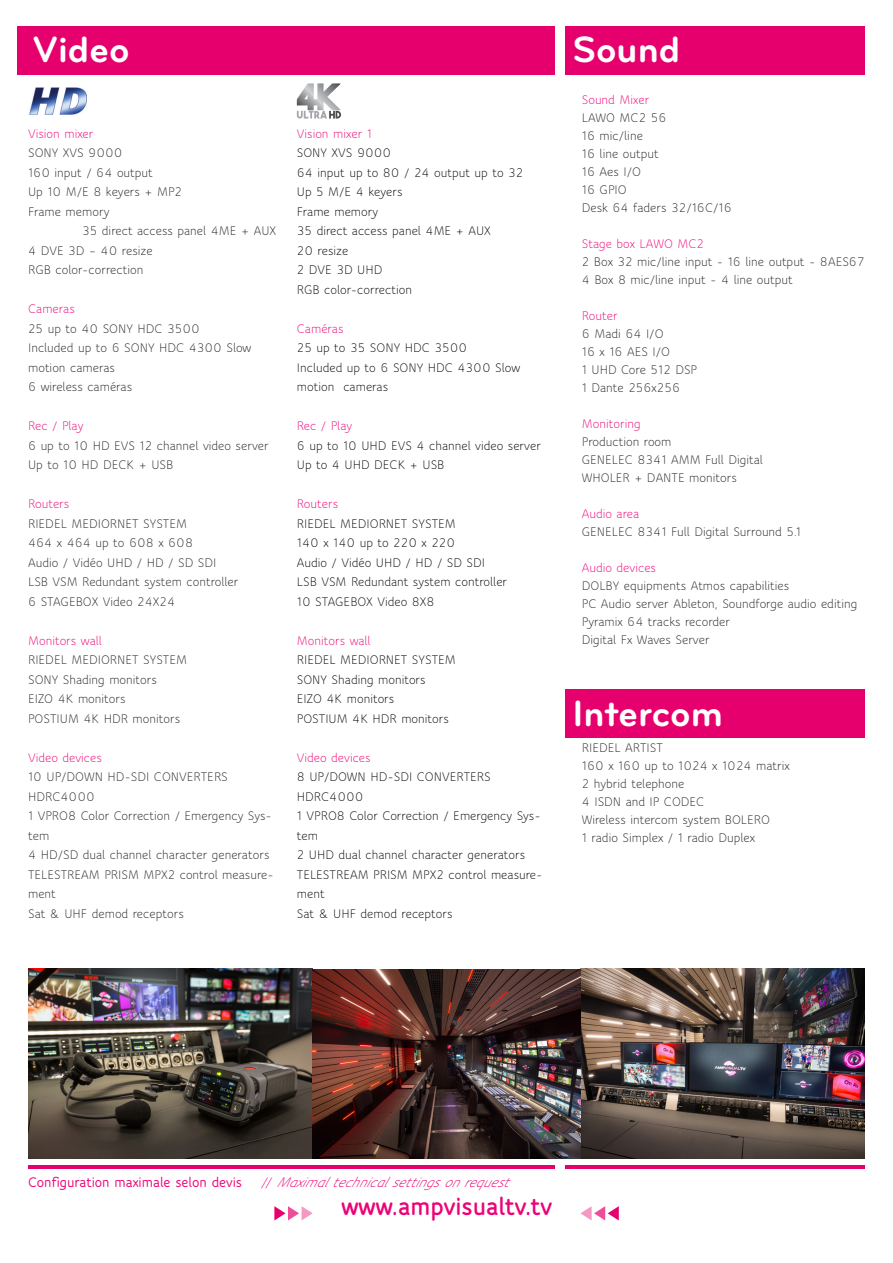
<style>
.page{position:relative;width:893px;height:1263px;background:#fff}
.page>*{position:absolute;margin:0;border:0;box-sizing:border-box;transform-origin:0 0}
.t1{font:700 37.95px "Bryant";color:#fff}
.t2{font:800 26.7px "Speak Pro";color:#ed0277}
.t3{font:italic 15px "Speak Pro";color:#ed0277}
.t4{font:700 15px "Speak Pro";color:#ed0277}
.t5{font:13.5px/19.5px "Speak Pro";color:#231f20}
.t6{font:13.5px/19.5px "Speak Pro";color:#000001}
.t7{font:13.5px "Speak Pro";color:#ed0277}
</style>
<div class="page">
<div style="left:17px;top:26px;width:538px;height:48px;background:#e6006e"></div>
<div style="left:566px;top:26px;width:299px;height:48px;background:#e6006e"></div>
<div style="left:566px;top:689px;width:299px;height:48px;background:#e6006e"></div>
<hr style="left:28px;top:1165px;width:527px;height:3px;background:#e6006e">
<hr style="left:566px;top:1165px;width:299px;height:3px;background:#e6006e">
<svg style="left:274px;top:1206px;width:39px;height:14px"></svg>
<svg style="left:580px;top:1206px;width:39px;height:14px"></svg>
<img style="left:28px;top:969px;width:837px;height:189px">
<img style="left:29px;top:87px;width:58px;height:28px">
<svg style="left:297px;top:83px;width:44px;height:36px"></svg>
<p class="t1" style="left:33px;top:26px;width:98px">Video</p>
<p class="t1" style="left:572px;top:26px;width:110px">Sound</p>
<p class="t7" style="left:28px;top:126px;width:67px">Vision mixer</p>
<p class="t5" style="left:28px;top:143px;width:96px">SONY XVS 9000</p>
<p class="t5" style="left:28px;top:163px;width:126px">160 input / 64 output</p>
<p class="t5" style="left:28px;top:182px;width:156px">Up 10 M/E 8 keyers + MP2</p>
<p class="t5" style="left:28px;top:202px;width:83px">Frame memory</p>
<p class="t5" style="left:82px;top:221px;width:195px">35 direct access panel 4ME + AUX</p>
<p class="t5" style="left:28px;top:241px;width:126px">4 DVE 3D – 40 resize</p>
<p class="t5" style="left:28px;top:260px;width:117px">RGB color-correction</p>
<p class="t7" style="left:28px;top:301px;width:48px">Cameras</p>
<p class="t5" style="left:28px;top:319px;width:173px">25 up to 40 SONY HDC 3500</p>
<p class="t5" style="left:28px;top:338px;width:225px">Included up to 6 SONY HDC 4300 Slow motion cameras</p>
<p class="t5" style="left:28px;top:377px;width:106px">6 wireless caméras</p>
<p class="t7" style="left:28px;top:418px;width:57px">Rec / Play</p>
<p class="t5" style="left:28px;top:436px;width:242px">6 up to 10 HD EVS 12 channel video server</p>
<p class="t5" style="left:28px;top:455px;width:147px">Up to 10 HD DECK + USB</p>
<p class="t7" style="left:28px;top:496px;width:43px">Routers</p>
<p class="t5" style="left:28px;top:514px;width:160px">RIEDEL MEDIORNET SYSTEM</p>
<p class="t5" style="left:28px;top:533px;width:166px">464 x 464 up to 608 x 608</p>
<p class="t5" style="left:28px;top:553px;width:190px">Audio / Vidéo UHD / HD / SD SDI</p>
<p class="t5" style="left:28px;top:572px;width:212px">LSB VSM Redundant system controller</p>
<p class="t5" style="left:28px;top:592px;width:149px">6 STAGEBOX Video 24X24</p>
<p class="t7" style="left:28px;top:633px;width:75px">Monitors wall</p>
<p class="t5" style="left:28px;top:650px;width:160px">RIEDEL MEDIORNET SYSTEM</p>
<p class="t5" style="left:28px;top:670px;width:130px">SONY Shading monitors</p>
<p class="t5" style="left:28px;top:689px;width:99px">EIZO 4K monitors</p>
<p class="t5" style="left:28px;top:709px;width:154px">POSTIUM 4K HDR monitors</p>
<p class="t7" style="left:28px;top:750px;width:75px">Video devices</p>
<p class="t5" style="left:28px;top:767px;width:201px">10 UP/DOWN HD-SDI CONVERTERS<br>HDRC4000</p>
<p class="t5" style="left:28px;top:806px;width:245px">1 VPRO8 Color Correction / Emergency Sys&shy;tem</p>
<p class="t5" style="left:28px;top:845px;width:243px">4 HD/SD dual channel character generators</p>
<p class="t5" style="left:28px;top:865px;width:247px">TELESTREAM PRISM MPX2 control measure&shy;ment</p>
<p class="t5" style="left:28px;top:904px;width:157px">Sat &amp; UHF demod receptors</p>
<p class="t7" style="left:297px;top:126px;width:77px">Vision mixer 1</p>
<p class="t6" style="left:297px;top:143px;width:96px">SONY XVS 9000</p>
<p class="t6" style="left:297px;top:163px;width:228px">64 input up to 80 / 24 output up to 32</p>
<p class="t6" style="left:297px;top:182px;width:107px">Up 5 M/E 4 keyers</p>
<p class="t6" style="left:297px;top:202px;width:83px">Frame memory</p>
<p class="t6" style="left:297px;top:221px;width:195px">35 direct access panel 4ME + AUX</p>
<p class="t6" style="left:297px;top:241px;width:53px">20 resize</p>
<p class="t6" style="left:297px;top:260px;width:87px">2 DVE 3D UHD</p>
<p class="t6" style="left:297px;top:280px;width:117px">RGB color-correction</p>
<p class="t7" style="left:297px;top:321px;width:48px">Caméras</p>
<p class="t6" style="left:297px;top:338px;width:172px">25 up to 35 SONY HDC 3500</p>
<p class="t6" style="left:297px;top:358px;width:225px">Included up to 6 SONY HDC 4300 Slow motion cameras</p>
<p class="t7" style="left:297px;top:418px;width:57px">Rec / Play</p>
<p class="t6" style="left:297px;top:436px;width:246px">6 up to 10 UHD EVS 4 channel video server</p>
<p class="t6" style="left:297px;top:455px;width:149px">Up to 4 UHD DECK + USB</p>
<p class="t7" style="left:297px;top:496px;width:43px">Routers</p>
<p class="t6" style="left:297px;top:514px;width:160px">RIEDEL MEDIORNET SYSTEM</p>
<p class="t6" style="left:297px;top:533px;width:160px">140 x 140 up to 220 x 220</p>
<p class="t6" style="left:297px;top:553px;width:190px">Audio / Vidéo UHD / HD / SD SDI</p>
<p class="t6" style="left:297px;top:572px;width:212px">LSB VSM Redundant system controller</p>
<p class="t6" style="left:297px;top:592px;width:139px">10 STAGEBOX Video 8X8</p>
<p class="t7" style="left:297px;top:633px;width:75px">Monitors wall</p>
<p class="t6" style="left:297px;top:650px;width:160px">RIEDEL MEDIORNET SYSTEM</p>
<p class="t6" style="left:297px;top:670px;width:130px">SONY Shading monitors</p>
<p class="t6" style="left:297px;top:689px;width:99px">EIZO 4K monitors</p>
<p class="t6" style="left:297px;top:709px;width:154px">POSTIUM 4K HDR monitors</p>
<p class="t7" style="left:297px;top:750px;width:75px">Video devices</p>
<p class="t6" style="left:297px;top:767px;width:195px">8 UP/DOWN HD-SDI CONVERTERS<br>HDRC4000</p>
<p class="t6" style="left:297px;top:806px;width:245px">1 VPRO8 Color Correction / Emergency Sys&shy;tem</p>
<p class="t6" style="left:297px;top:845px;width:230px">2 UHD dual channel character generators</p>
<p class="t6" style="left:297px;top:865px;width:247px">TELESTREAM PRISM MPX2 control measure&shy;ment</p>
<p class="t6" style="left:297px;top:904px;width:157px">Sat &amp; UHF demod receptors</p>
<p class="t7" style="left:582px;top:92px;width:69px">Sound Mixer</p>
<p class="t5" style="left:582px;top:108px;width:86px">LAWO MC2 56</p>
<p class="t5" style="left:582px;top:126px;width:63px">16 mic/line</p>
<p class="t5" style="left:582px;top:144px;width:78px">16 line output</p>
<p class="t5" style="left:582px;top:162px;width:61px">16 Aes I/O</p>
<p class="t5" style="left:582px;top:180px;width:46px">16 GPIO</p>
<p class="t5" style="left:582px;top:198px;width:151px">Desk 64 faders 32/16C/16</p>
<p class="t7" style="left:582px;top:236px;width:124px">Stage box LAWO MC2</p>
<p class="t5" style="left:582px;top:252px;width:284px">2 Box 32 mic/line input - 16 line output - 8AES67</p>
<p class="t5" style="left:582px;top:270px;width:212px">4 Box 8 mic/line input - 4 line output</p>
<p class="t7" style="left:582px;top:308px;width:37px">Router</p>
<p class="t5" style="left:582px;top:324px;width:83px">6 Madi 64 I/O</p>
<p class="t5" style="left:582px;top:342px;width:90px">16 x 16 AES I/O</p>
<p class="t5" style="left:582px;top:360px;width:117px">1 UHD Core 512 DSP</p>
<p class="t5" style="left:582px;top:378px;width:100px">1 Dante 256x256</p>
<p class="t7" style="left:582px;top:416px;width:60px">Monitoring</p>
<p class="t5" style="left:582px;top:432px;width:91px">Production room</p>
<p class="t5" style="left:582px;top:450px;width:183px">GENELEC 8341 AMM Full Digital</p>
<p class="t5" style="left:582px;top:468px;width:157px">WHOLER + DANTE monitors</p>
<p class="t7" style="left:582px;top:506px;width:59px">Audio area</p>
<p class="t5" style="left:582px;top:522px;width:221px">GENELEC 8341 Full Digital Surround 5.1</p>
<p class="t7" style="left:582px;top:560px;width:76px">Audio devices</p>
<p class="t5" style="left:582px;top:576px;width:209px">DOLBY equipments Atmos capabilities</p>
<p class="t5" style="left:582px;top:594px;width:277px">PC Audio server Ableton, Soundforge audio editing</p>
<p class="t5" style="left:582px;top:612px;width:150px">Pyramix 64 tracks recorder</p>
<p class="t5" style="left:582px;top:630px;width:129px">Digital Fx Waves Server</p>
<p class="t1" style="left:572px;top:690px;width:152px">Intercom</p>
<p class="t5" style="left:582px;top:738px;width:83px">RIEDEL ARTIST</p>
<p class="t5" style="left:582px;top:756px;width:210px">160 x 160 up to 1024 x 1024 matrix</p>
<p class="t5" style="left:582px;top:774px;width:104px">2 hybrid telephone</p>
<p class="t5" style="left:582px;top:792px;width:124px">4 ISDN and IP CODEC</p>
<p class="t5" style="left:582px;top:810px;width:190px">Wireless intercom system BOLERO</p>
<p class="t5" style="left:582px;top:828px;width:175px">1 radio Simplex / 1 radio Duplex</p>
<p class="t4" style="left:28px;top:1174px;width:215px">Configuration maximale selon devis</p>
<p class="t3" style="left:261px;top:1174px;width:255px">// Maximaltechnicalsettingsonrequest</p>
<p class="t2" style="left:342px;top:1190px;width:212px">www.ampvisualtv.tv</p>
</div>
